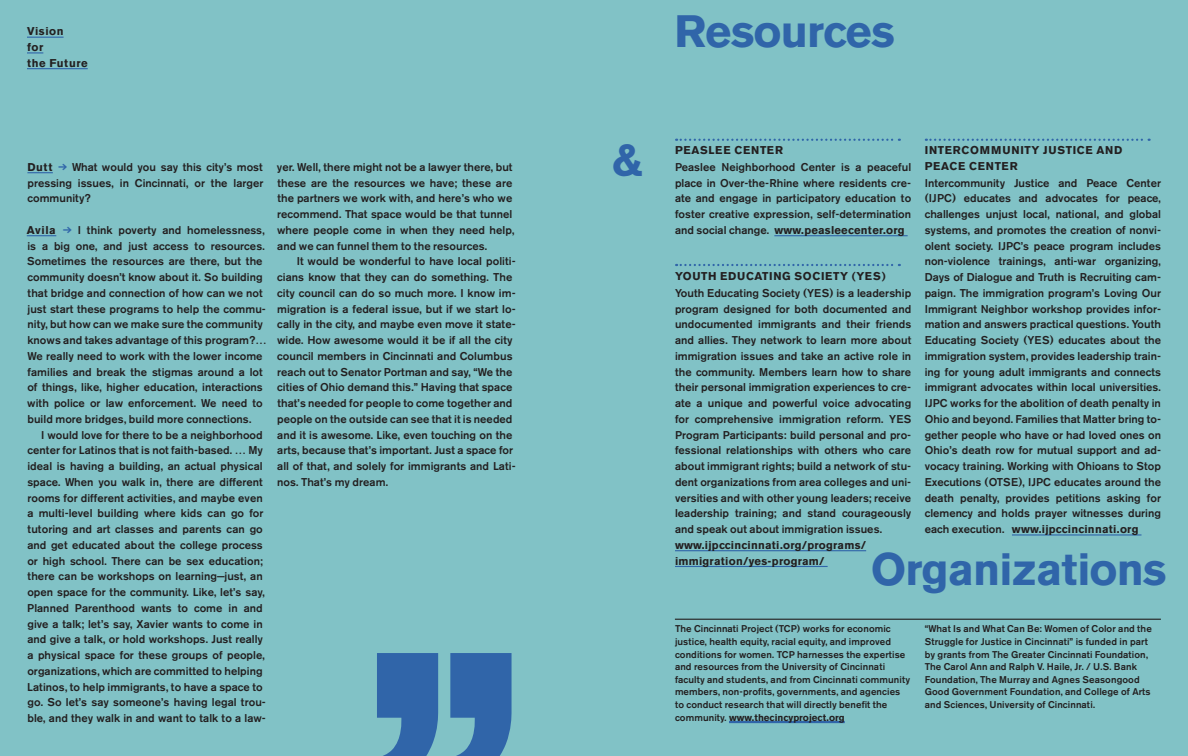
<style>
.page{position:relative;width:1188px;height:756px;background:#81c2c6}
.page>*{position:absolute;margin:0;border:0;box-sizing:border-box;transform-origin:0 0}
.t1{font:700 45px "Akzidenz Grotesk BQ";letter-spacing:-.02em;color:#3065a9}
.text_Regular{font:500 11.25px/15.8px "Akzidenz Grotesk BQ";letter-spacing:.005em;color:#231f20;text-align:justify}
.text_Bold__Quotes{font:500 11.25px/15.8px "Akzidenz Grotesk BQ";letter-spacing:.005em;color:#231f20}
.text_Regular-2{font:700 11.25px/15.8px "Akzidenz Grotesk BQ";letter-spacing:.02em;color:#231f20}
.text_Regular-3{font:700 11.25px "Akzidenz Grotesk BQ";letter-spacing:.07em;color:#231f20}
.text_Regular-4{font:700 11.25px/15.8px "Akzidenz Grotesk BQ";letter-spacing:.05em;color:#231f20}
.t2{font:500 9.75px/12.6px "Akzidenz Grotesk BQ";letter-spacing:.01em;color:#231f20}
.s1{font-weight:700}
.s2{font-family:"Alright Sans";font-weight:700;color:#3065a9}
</style>
<div class="page">
<hr style="left:27px;top:37px;width:37px;height:1px;background:#3065a9">
<svg style="left:27px;top:52px;width:16px;height:1px"></svg>
<hr style="left:27px;top:68px;width:61px;height:1px;background:#3065a9">
<svg style="left:377px;top:653px;width:135px;height:103px"></svg>
<hr style="left:774px;top:235px;width:134px;height:1px;background:#3065a9">
<hr style="left:675px;top:550px;width:191px;height:1px;background:#3065a9">
<hr style="left:675px;top:566px;width:153px;height:1px;background:#3065a9">
<hr style="left:1012px;top:534px;width:130px;height:2px;background:#3065a9">
<svg style="left:27px;top:172px;width:26px;height:1px"></svg>
<svg style="left:27px;top:235px;width:29px;height:1px"></svg>
<hr style="left:729px;top:721px;width:116px;height:2px;background:#3065a9">
<svg style="left:676px;top:139px;width:224px;height:2px"></svg>
<svg style="left:676px;top:264px;width:224px;height:2px"></svg>
<svg style="left:926px;top:139px;width:224px;height:2px"></svg>
<hr style="left:675px;top:619px;width:486px;height:1px;background:#231f20">
<p class="text_Regular-4" style="left:27px;top:24px;width:62px">Vision<br>for<br>the Future</p>
<p class="text_Regular" style="left:27px;top:159px;width:238px"><span class="s1">Dutt</span> <span class="s2">→</span> What would you say this city’s most pressing issues, in Cincinnati, or the larger community?</p>
<p class="text_Regular" style="left:27px;top:222px;width:241px;text-align:left"><span class="s1">Avila</span> <span class="s2">→</span> I think poverty and homelessness, is a big one, and just access to resources.<br>Sometimes the resources are there, but the community doesn’t know about it. So building that bridge and connection of how can we not just start these programs to help the commu&shy;nity, but how can we make sure the community knows and takes advantage of this program?… We really need to work with the lower income families and break the stigmas around a lot of things, like, higher education, interactions with police or law enforcement. We need to build more bridges, build more connections.</p>
<p class="text_Bold__Quotes" style="left:27px;top:427px;width:240px;text-indent:14px">I would love for there to be a neighborhood center for Latinos that is not faith-based. … My ideal is having a building, an actual physical space. When you walk in, there are different rooms for different activities, and maybe even a multi-level building where kids can go for tutoring and art classes and parents can go and get educated about the college process or high school. There can be sex education; there can be workshops on learning—just, an open space for the community. Like, let’s say, Planned Parenthood wants to come in and give a talk; let’s say, Xavier wants to come in and give a talk, or hold workshops. Just really a physical space for these groups of people, organizations, which are committed to helping Latinos, to help immigrants, to have a space to go. So let’s say someone’s having legal trou&shy;ble, and they walk in and want to talk to a law-</p>
<p class="text_Bold__Quotes" style="left:277px;top:159px;width:239px">yer. Well, there might not be a lawyer there, but these are the resources we have; these are the partners we work with, and here’s who we recommend. That space would be that tunnel where people come in when they need help, and we can funnel them to the resources.</p>
<p class="text_Bold__Quotes" style="left:277px;top:254px;width:240px;text-indent:20px">It would be wonderful to have local politi&shy;cians know that they can do something. The city council can do so much more. I know im&shy;migration is a federal issue, but if we start lo&shy;cally in the city, and maybe even move it state&shy;wide. How awesome would it be if all the city council members in Cincinnati and Columbus reach out to Senator Portman and say, “We the cities of Ohio demand this.” Having that space that’s needed for people to come together and people on the outside can see that it is needed and it is awesome. Like, even touching on the arts, because that’s important. Just a space for all of that, and solely for immigrants and Lati&shy;nos. That’s my dream.</p>
<p class="t1" style="left:674px;top:5px;width:222px">Resources</p>
<p class="t1" style="left:612px;top:134px;width:32px">&amp;</p>
<p class="text_Regular-3" style="left:675px;top:144px;width:110px">PEASLEE CENTER</p>
<p class="text_Regular-3" style="left:925px;top:144px;width:199px">INTERCOMMUNITY JUSTICE AND</p>
<p class="text_Regular-3" style="left:925px;top:160px;width:94px">PEACE CENTER</p>
<p class="text_Regular" style="left:675px;top:159px;width:238px">Peaslee Neighborhood Center is a peaceful place in Over-the-Rhine where residents cre&shy;ate and engage in participatory education to foster creative expression, self-determination and social change. <span class="s1">www.peasleecenter.org</span></p>
<p class="text_Regular" style="left:925px;top:175px;width:238px">Intercommunity Justice and Peace Center (IJPC) educates and advocates for peace, challenges unjust local, national, and global systems, and promotes the creation of nonvi&shy;olent society. IJPC’s peace program includes non-violence trainings, anti-war organizing, Days of Dialogue and Truth is Recruiting cam&shy;paign. The immigration program’s Loving Our Immigrant Neighbor workshop provides infor&shy;mation and answers practical questions. Youth Educating Society (YES) educates about the immigration system, provides leadership train&shy;ing for young adult immigrants and connects immigrant advocates within local universities.<br>IJPC works for the abolition of death penalty in Ohio and beyond. Families that Matter bring to&shy;gether people who have or had loved ones on Ohio’s death row for mutual support and ad&shy;vocacy training. Working with Ohioans to Stop Executions (OTSE), IJPC educates around the death penalty, provides petitions asking for clemency and holds prayer witnesses during each execution. <span class="s1">www.ijpccincinnati.org</span></p>
<p class="text_Regular-4" style="left:675px;top:268px;width:212px">YOUTH EDUCATING SOCIETY (YES)</p>
<p class="text_Regular" style="left:675px;top:285px;width:238px">Youth Educating Society (YES) is a leadership program designed for both documented and undocumented immigrants and their friends and allies. They network to learn more about immigration issues and take an active role in the community. Members learn how to share their personal immigration experiences to cre&shy;ate a unique and powerful voice advocating for comprehensive immigration reform. YES Program Participants: build personal and pro&shy;fessional relationships with others who care about immigrant rights; build a network of stu&shy;dent organizations from area colleges and uni&shy;versities and with other young leaders; receive leadership training; and stand courageously and speak out about immigration issues.</p>
<p class="text_Regular-2" style="left:675px;top:537px;width:193px">www.ijpccincinnati.org/programs/ immigration/yes-program/</p>
<p class="t1" style="left:871px;top:544px;width:297px">Organizations</p>
<p class="t2" style="left:675px;top:623px;width:237px">The Cincinnati Project (TCP) works for economic justice, health equity, racial equity, and improved conditions for women. TCP harnesses the expertise and resources from the University of Cincinnati faculty and students, and from Cincinnati community members, non-profits, governments, and agencies to conduct research that will directly benefit the community. <span class="s1">www.thecincyproject.org</span></p>
<p class="t2" style="left:925px;top:623px;width:229px">“What Is and What Can Be: Women of Color and the Struggle for Justice in Cincinnati” is funded in part by grants from The Greater Cincinnati Foundation, The Carol Ann and Ralph V. Haile, Jr. / U.S. Bank Foundation, The Murray and Agnes Seasongood Good Government Foundation, and College of Arts and Sciences, University of Cincinnati.</p>
</div>
